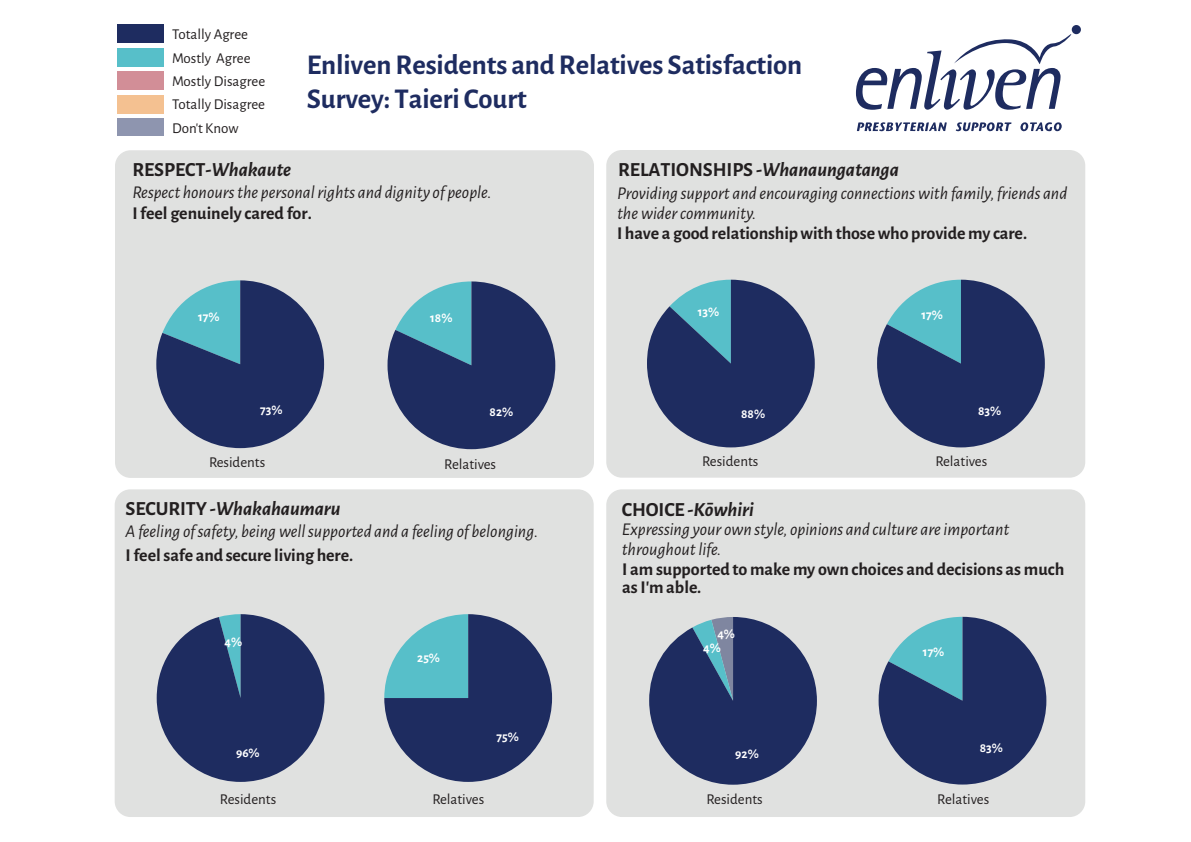
<style>
.page{position:relative;width:1191px;height:842px;background:#fff}
.page>*{position:absolute;margin:0;border:0;box-sizing:border-box;transform-origin:0 0}
.t1{font:700 28.6px/34.3px "Alegreya Sans";letter-spacing:-.005em;color:#1e2c60}
.t2{font:700 20px "Alegreya Sans";letter-spacing:-.005em;color:#231f20}
.t3{font:italic 700 20px "Alegreya Sans";letter-spacing:-.005em;color:#231f20}
.t4{font:italic 18px/20px "Alegreya Sans";color:#231f20}
.t5{font:700 18px/18.2px "Alegreya Sans";letter-spacing:-.005em;color:#231f20}
.t6{font:15px/23.4px "Alegreya Sans";color:#231f20}
.t7{font:700 13px/14.2px "Alegreya Sans";color:#fff}
.s1{font-style:italic}
.s2{font-style:normal}
</style>
<div class="page">
<div style="left:606px;top:150px;width:479px;height:328px;background:#e0e1e0;border-radius:16px"></div>
<div style="left:115px;top:150px;width:479px;height:328px;background:#e0e1e0;border-radius:16px"></div>
<div style="left:115px;top:489px;width:478px;height:328px;background:#e0e1e0;border-radius:16px"></div>
<div style="left:606px;top:489px;width:479px;height:328px;background:#e0e1e0;border-radius:16px"></div>
<div style="left:117px;top:24px;width:47px;height:19px;background:#1e2c60"></div>
<div style="left:117px;top:48px;width:47px;height:18px;background:#57bfc9"></div>
<div style="left:117px;top:71px;width:47px;height:19px;background:#d28e97"></div>
<div style="left:117px;top:95px;width:47px;height:18px;background:#f4c191"></div>
<div style="left:117px;top:118px;width:47px;height:18px;background:#8e95af"></div>
<svg style="left:955px;top:122px;width:56px;height:10px"></svg>
<svg style="left:856px;top:122px;width:91px;height:10px"></svg>
<svg style="left:1020px;top:122px;width:41px;height:10px"></svg>
<div style="left:1071px;top:25px;width:10px;height:9px;background:#1e2c60;border-radius:50%"></div>
<svg style="left:856px;top:30px;width:220px;height:80px"></svg>
<svg style="left:156px;top:280px;width:168px;height:168px"></svg>
<svg style="left:387px;top:281px;width:168px;height:168px"></svg>
<svg style="left:878px;top:617px;width:168px;height:167px"></svg>
<svg style="left:649px;top:617px;width:168px;height:168px"></svg>
<svg style="left:384px;top:614px;width:168px;height:168px"></svg>
<svg style="left:157px;top:614px;width:167px;height:168px"></svg>
<svg style="left:877px;top:280px;width:167px;height:167px"></svg>
<svg style="left:647px;top:280px;width:167px;height:167px"></svg>
<p class="t6" style="left:172px;top:22px;width:77px">Totally Agree</p>
<p class="t6" style="left:172px;top:46px;width:95px">Mostly Agree<br>Mostly Disagree</p>
<p class="t6" style="left:172px;top:116px;width:68px">Don't Know</p>
<p class="t6" style="left:172px;top:92px;width:94px">Totally Disagree</p>
<h1 class="t1" style="left:307px;top:46px;width:497px">Enliven Residents and Relatives Satisfaction<br>Survey: Taieri Court</h1>
<p class="t2" style="left:132px;top:155px;width:160px">RESPECT-<span class="s1">Whakaute</span></p>
<p class="t4" style="left:132px;top:181px;width:361px">Respect honours the personal rights and dignity of people.</p>
<p class="t5" style="left:132px;top:203px;width:181px">Ifeel genuinely cared for.</p>
<p class="t2" style="left:618px;top:155px;width:282px">RELATIONSHIPS -<span class="s1">Whanaungatanga</span></p>
<p class="t4" style="left:617px;top:183px;width:452px">Providing support and encouraging connections with family, friends and the wider community.</p>
<p class="t5" style="left:617px;top:223px;width:411px">I have a good relationship with those who provide my care.</p>
<p class="t7" style="left:198px;top:309px;width:23px">17%</p>
<p class="t7" style="left:430px;top:309px;width:24px">18%</p>
<p class="t7" style="left:698px;top:303px;width:23px">13%</p>
<p class="t7" style="left:921px;top:307px;width:23px">17%</p>
<p class="t7" style="left:260px;top:402px;width:24px">73%</p>
<p class="t7" style="left:489px;top:404px;width:25px">82%</p>
<p class="t7" style="left:741px;top:406px;width:25px">88%</p>
<p class="t7" style="left:978px;top:403px;width:25px">83%</p>
<p class="t6" style="left:209px;top:450px;width:58px">Residents</p>
<p class="t6" style="left:444px;top:451px;width:53px">Relatives</p>
<p class="t6" style="left:702px;top:449px;width:58px">Residents</p>
<p class="t6" style="left:935px;top:448px;width:53px">Relatives</p>
<p class="t3" style="left:125px;top:494px;width:217px"><span class="s2">SECURITY -</span>Whakahaumaru</p>
<p class="t4" style="left:125px;top:520px;width:414px">A feeling of safety, being well supported and a feeling of belonging.</p>
<p class="t5" style="left:125px;top:545px;width:229px">Ifeel safe and secure living here.</p>
<p class="t7" style="left:224px;top:634px;width:19px">4%</p>
<p class="t7" style="left:236px;top:745px;width:25px">96%</p>
<p class="t7" style="left:417px;top:650px;width:24px">25%</p>
<p class="t7" style="left:496px;top:729px;width:24px">75%</p>
<p class="t2" style="left:622px;top:494px;width:133px">CHOICE -<span class="s1">Kōwhiri</span></p>
<p class="t4" style="left:622px;top:518px;width:389px">Expressing your own style, opinions and culture are important throughout life.</p>
<p class="t5" style="left:622px;top:559px;width:443px">I am supported to make my own choices and decisions as much as I'm able.</p>
<p class="t7" style="left:703px;top:626px;width:33px;text-indent:14px">4%<br>4%</p>
<p class="t7" style="left:735px;top:746px;width:25px">92%</p>
<p class="t7" style="left:923px;top:644px;width:23px">17%</p>
<p class="t7" style="left:979px;top:740px;width:25px">83%</p>
<p class="t6" style="left:220px;top:787px;width:58px">Residents</p>
<p class="t6" style="left:432px;top:787px;width:53px">Relatives</p>
<p class="t6" style="left:706px;top:786px;width:58px">Residents</p>
<p class="t6" style="left:937px;top:786px;width:53px">Relatives</p>
</div>
